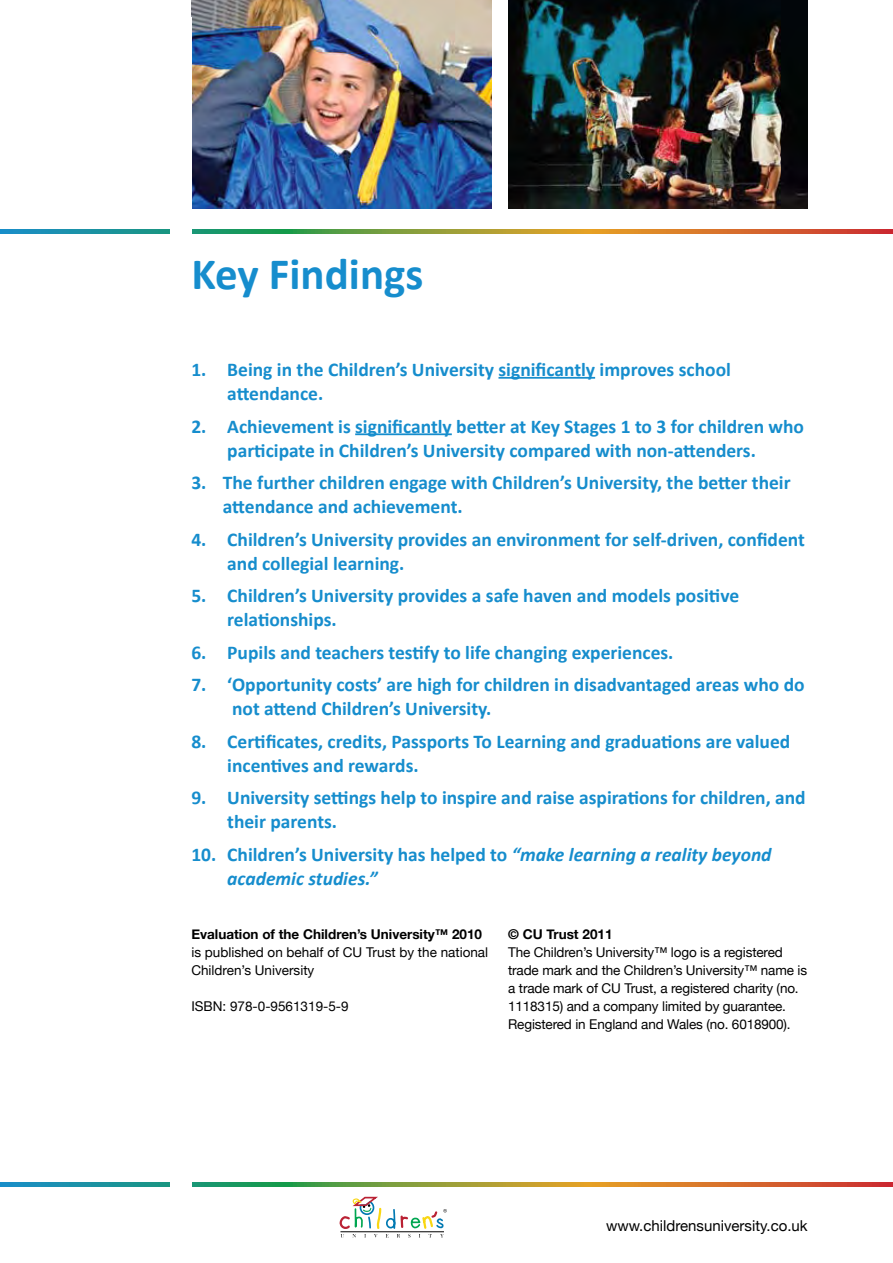
<style>
.page{position:relative;width:893px;height:1263px;background:#fff}
.page>*{position:absolute;margin:0;border:0;box-sizing:border-box;transform-origin:0 0}
.t1{font:700 45px "Calibri";color:#168dcd}
.t2{font:700 19.5px/24px "Calibri";color:#168dcd}
.t3{font:italic 700 19.5px/24px "Calibri";color:#168dcd}
.t4{font:15px "Helvetica Neue";color:#000}
.t5{font:13.5px/18px "Helvetica Neue";letter-spacing:-.01em;color:#000}
.t6{font:700 13.5px "Helvetica Neue";color:#000}
.s1{font-style:normal}
</style>
<div class="page">
<img style="left:508px;top:0;width:300px;height:208px">
<img style="left:191px;top:0;width:300px;height:208px">
<svg style="left:0;top:1182px;width:893px;height:4px;background:#84884d"></svg>
<svg style="left:339px;top:1196px;width:108px;height:41px"></svg>
<svg style="left:0;top:230px;width:893px;height:4px;background:#84884d"></svg>
<div style="left:170px;top:17px;width:21px;height:1195px;background:#fff"></div>
<hr style="left:498px;top:377px;width:97px;height:2px;background:#168dcd">
<hr style="left:355px;top:433px;width:97px;height:2px;background:#168dcd">
<h1 class="t1" style="left:191px;top:246px;width:234px">Key Findings</h1>
<p class="t2" style="left:227px;top:357px;width:505px;text-indent:-36px">1. Being in the Children’s University significantly improves school attendance.</p>
<p class="t2" style="left:227px;top:413px;width:578px;text-indent:-36px">2. Achievement is significantly better at Key Stages 1 to 3 for children who participate in Children’s University compared with non-attenders.</p>
<p class="t2" style="left:223px;top:470px;width:569px;text-indent:-31px">3. The further children engage with Children’s University, the better their attendance and achievement.</p>
<p class="t2" style="left:227px;top:526px;width:579px;text-indent:-36px">4. Children’s University provides an environment for self-driven, confident and collegial learning.</p>
<p class="t2" style="left:227px;top:583px;width:513px;text-indent:-36px">5. Children’s University provides a safe haven and models positive relationships.</p>
<p class="t2" style="left:191px;top:639px;width:484px">6. Pupils and teachers testify to life changing experiences.</p>
<p class="t2" style="left:232px;top:672px;width:574px;text-indent:-41px">7. ‘Opportunity costs’ are high for children in disadvantaged areas who do not attend Children’s University.</p>
<p class="t2" style="left:227px;top:728px;width:565px;text-indent:-36px">8. Certificates, credits, Passports To Learning and graduations are valued incentives and rewards.</p>
<p class="t2" style="left:227px;top:785px;width:580px;text-indent:-36px">9. University settings help to inspire and raise aspirations for children, and their parents.</p>
<p class="t3" style="left:227px;top:841px;width:546px;text-indent:-36px"><span class="s1">10. Children’s University has helped to</span> “make learning a reality beyond academic studies.”</p>
<p class="t6" style="left:191px;top:926px;width:292px">Evaluation of the Children’s University™ 2010</p>
<p class="t5" style="left:191px;top:943px;width:298px">is published on behalf of CU Trust by the national<br>Children’s University</p>
<p class="t5" style="left:191px;top:997px;width:159px">ISBN: 978-0-9561319-5-9</p>
<p class="t6" style="left:508px;top:926px;width:106px">© CU Trust 2011</p>
<p class="t5" style="left:508px;top:943px;width:300px">The Children’s University™ logo is a registered trade mark and the Children’s University™ name is a trade mark of CU Trust, a registered charity (no.<br>1118315) and a company limited by guarantee.<br>Registered in England and Wales (no. 6018900).</p>
<p class="t4" style="left:606px;top:1217px;width:203px">www.childrensuniversity.co.uk</p>
</div>
